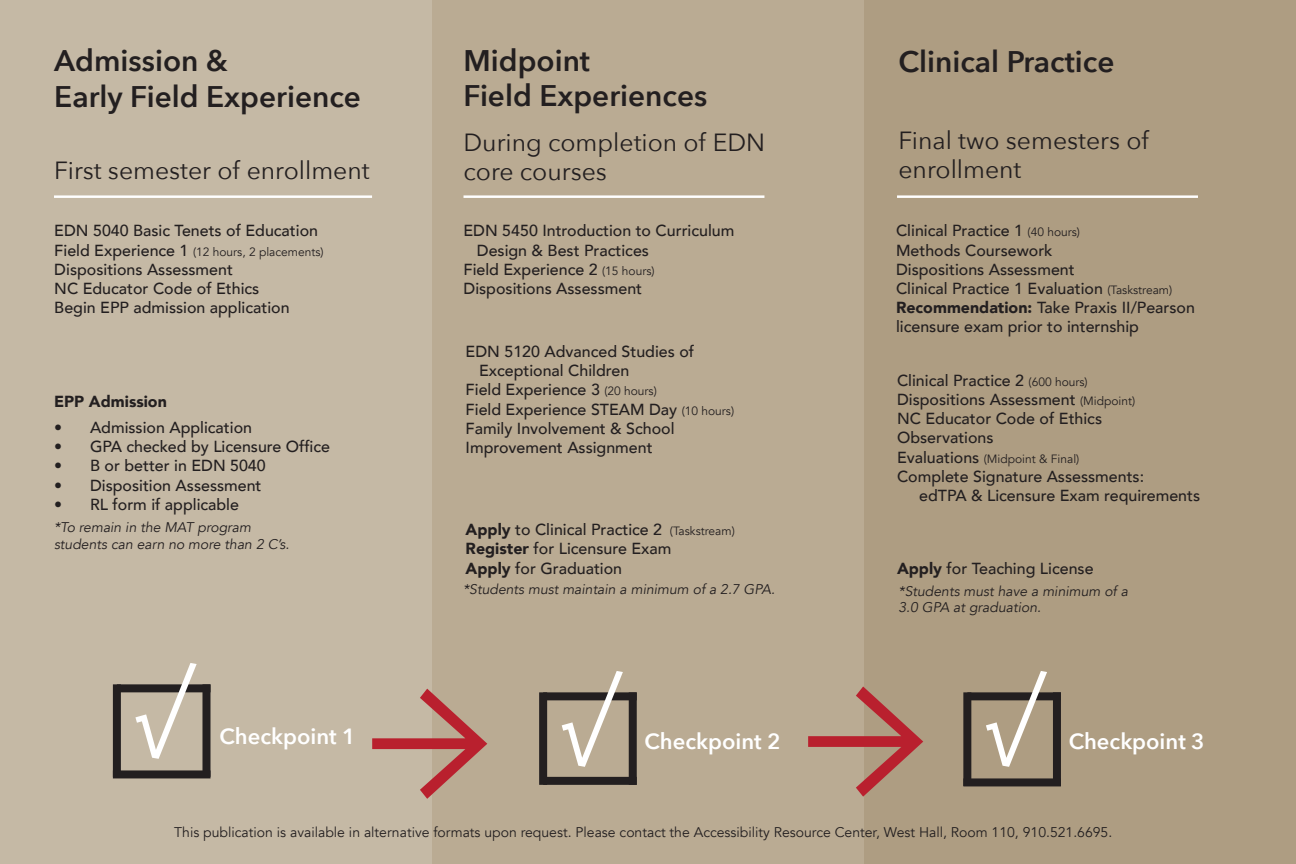
<style>
.page{position:relative;width:1296px;height:864px;background:#fff}
.page>*{position:absolute;margin:0;border:0;box-sizing:border-box;transform-origin:0 0}
.t1{font:195.6px "Minion Pro";color:#b9202e}
.t2{font:600 29.8px/35.8px "Avenir Next";color:#231f20}
.t3{font:24.8px/29.8px "Avenir Next";color:#231f20}
.t4{font:600 22px "Avenir Next";color:#fff}
.t5{font:500 16px/19.2px "Avenir";color:#231f20}
.t6{font:900 16px "Avenir";color:#231f20}
.t7{font:italic 14px/16.8px "Avenir";color:#231f20}
.t8{font:14px "Avenir";color:#231f20}
.t9{font:12px "Avenir";color:#231f20}
.s1{font-weight:500;font-size:16px}
.s2{font-weight:400;font-size:12px}
.s3{font-weight:900}
</style>
<div class="page">
<div style="left:0;top:0;width:432px;height:864px;background:#c5b9a5"></div>
<div style="left:432px;top:0;width:432px;height:864px;background:#baab93"></div>
<div style="left:864px;top:0;width:432px;height:864px;background:#ae9d82"></div>
<hr style="left:54px;top:195px;width:318px;height:3px;background:#fff">
<div style="left:117px;top:684px;width:93px;height:8px;background:#231f20"></div>
<div style="left:113px;top:684px;width:8px;height:93px;background:#231f20"></div>
<div style="left:202px;top:684px;width:8px;height:93px;background:#231f20"></div>
<div style="left:113px;top:770px;width:97px;height:8px;background:#231f20"></div>
<div style="left:543px;top:692px;width:94px;height:8px;background:#231f20"></div>
<div style="left:539px;top:692px;width:8px;height:93px;background:#231f20"></div>
<div style="left:629px;top:692px;width:8px;height:93px;background:#231f20"></div>
<div style="left:543px;top:777px;width:94px;height:8px;background:#231f20"></div>
<div style="left:967px;top:692px;width:94px;height:8px;background:#231f20"></div>
<div style="left:963px;top:692px;width:8px;height:94px;background:#231f20"></div>
<div style="left:1053px;top:692px;width:8px;height:94px;background:#231f20"></div>
<div style="left:963px;top:778px;width:98px;height:8px;background:#231f20"></div>
<hr style="left:464px;top:195px;width:300px;height:3px;background:#fff">
<hr style="left:897px;top:195px;width:301px;height:3px;background:#fff">
<svg style="left:129px;top:684px;width:68px;height:9px"></svg>
<svg style="left:555px;top:692px;width:68px;height:9px"></svg>
<svg style="left:980px;top:692px;width:67px;height:9px"></svg>
<h2 class="t2" style="left:54px;top:42px;width:308px">Admission &amp;<br>Early Field Experience</h2>
<h2 class="t2" style="left:464px;top:41px;width:245px">Midpoint<br>Field Experiences</h2>
<h2 class="t2" style="left:898px;top:42px;width:218px">Clinical Practice</h2>
<h3 class="t3" style="left:54px;top:154px;width:317px">First semester of enrollment</h3>
<p class="t5" style="left:54px;top:220px;width:265px">EDN 5040 Basic Tenets of Education</p>
<p class="t9" style="left:54px;top:244px;width:271px"><span class="s1">Field Experience 1</span> (12 hours, 2 placements)</p>
<p class="t5" style="left:54px;top:259px;width:237px">Dispositions Assessment<br>NC Educator Code of Ethics<br>Begin EPP admission application</p>
<p class="t6" style="left:54px;top:388px;width:114px">EPP Admission</p>
<p class="t5" style="left:54px;top:417px;width:200px">• Admission Application</p>
<p class="t5" style="left:54px;top:436px;width:278px">• GPA checked by Licensure Office</p>
<p class="t5" style="left:54px;top:455px;width:213px">• B or better in EDN 5040</p>
<p class="t5" style="left:54px;top:475px;width:209px">• Disposition Assessment</p>
<p class="t5" style="left:54px;top:494px;width:187px">• RL form if applicable</p>
<p class="t7" style="left:54px;top:519px;width:237px">*To remain in the MAT program students can earn no more than 2 C’s.</p>
<h3 class="t3" style="left:464px;top:126px;width:303px">During completion of EDN core courses</h3>
<h3 class="t3" style="left:898px;top:124px;width:252px">Final two semesters of enrollment</h3>
<p class="t5" style="left:463px;top:220px;width:272px">EDN 5450 Introduction to Curriculum</p>
<p class="t5" style="left:477px;top:239px;width:174px">Design &amp; Best Practices</p>
<p class="t5" style="left:463px;top:259px;width:193px">Field Experience 2 <span class="s2">(15 hours)</span></p>
<p class="t5" style="left:464px;top:278px;width:180px">Dispositions Assessment</p>
<p class="t5" style="left:466px;top:341px;width:230px">EDN 5120 Advanced Studies of</p>
<p class="t5" style="left:479px;top:360px;width:152px">Exceptional Children</p>
<p class="t5" style="left:466px;top:379px;width:193px">Field Experience 3 <span class="s2">(20 hours)</span></p>
<p class="t5" style="left:466px;top:398px;width:270px">Field Experience STEAM Day <span class="s2">(10 hours)</span></p>
<p class="t5" style="left:466px;top:418px;width:210px">Family Involvement &amp; School</p>
<p class="t5" style="left:466px;top:437px;width:189px">Improvement Assignment</p>
<p class="t5" style="left:466px;top:519px;width:271px"><span class="s3">Apply</span> to Clinical Practice 2 <span class="s2">(Taskstream)<br></span><span class="s3">Register</span> for Licensure Exam<br><span class="s3">Apply</span> for Graduation</p>
<p class="t5" style="left:896px;top:220px;width:300px">Clinical Practice 1 <span class="s2">(40 hours)<br></span>Methods Coursework<br>Dispositions Assessment<br>Clinical Practice 1 Evaluation <span class="s2">(Taskstream)<br></span><span class="s3">Recommendation:</span> Take Praxis II/Pearson licensure exam prior to internship</p>
<p class="t5" style="left:897px;top:370px;width:240px">Clinical Practice 2 <span class="s2">(600 hours)<br></span>Dispositions Assessment <span class="s2">(Midpoint)<br></span>NC Educator Code of Ethics<br>Observations</p>
<p class="t9" style="left:897px;top:451px;width:184px"><span class="s1">Evaluations</span> (Midpoint &amp; Final)</p>
<p class="t5" style="left:919px;top:466px;width:282px;text-indent:-22px">Complete Signature Assessments:<br>edTPA &amp; Licensure Exam requirements</p>
<p class="t5" style="left:897px;top:558px;width:198px"><span class="s3">Apply</span> for Teaching License</p>
<p class="t7" style="left:463px;top:581px;width:313px">*Students must maintain a minimum of a 2.7 GPA.</p>
<p class="t7" style="left:898px;top:583px;width:231px">*Students must have a minimum of a<br>3.0 GPA at graduation.</p>
<h3 class="t4" style="left:220px;top:718px;width:137px">Checkpoint 1</h3>
<h1 class="t1" style="left:366px;top:600px;width:129px">→</h1>
<h1 class="t1" style="left:802px;top:598px;width:129px">→</h1>
<h3 class="t4" style="left:645px;top:723px;width:137px">Checkpoint 2</h3>
<h3 class="t4" style="left:1069px;top:723px;width:137px">Checkpoint 3</h3>
<p class="t8" style="left:174px;top:824px;width:940px">This publication is available in alternative formats upon request. Please contact the Accessibility Resource Center, West Hall, Room 110, 910.521.6695.</p>
</div>
